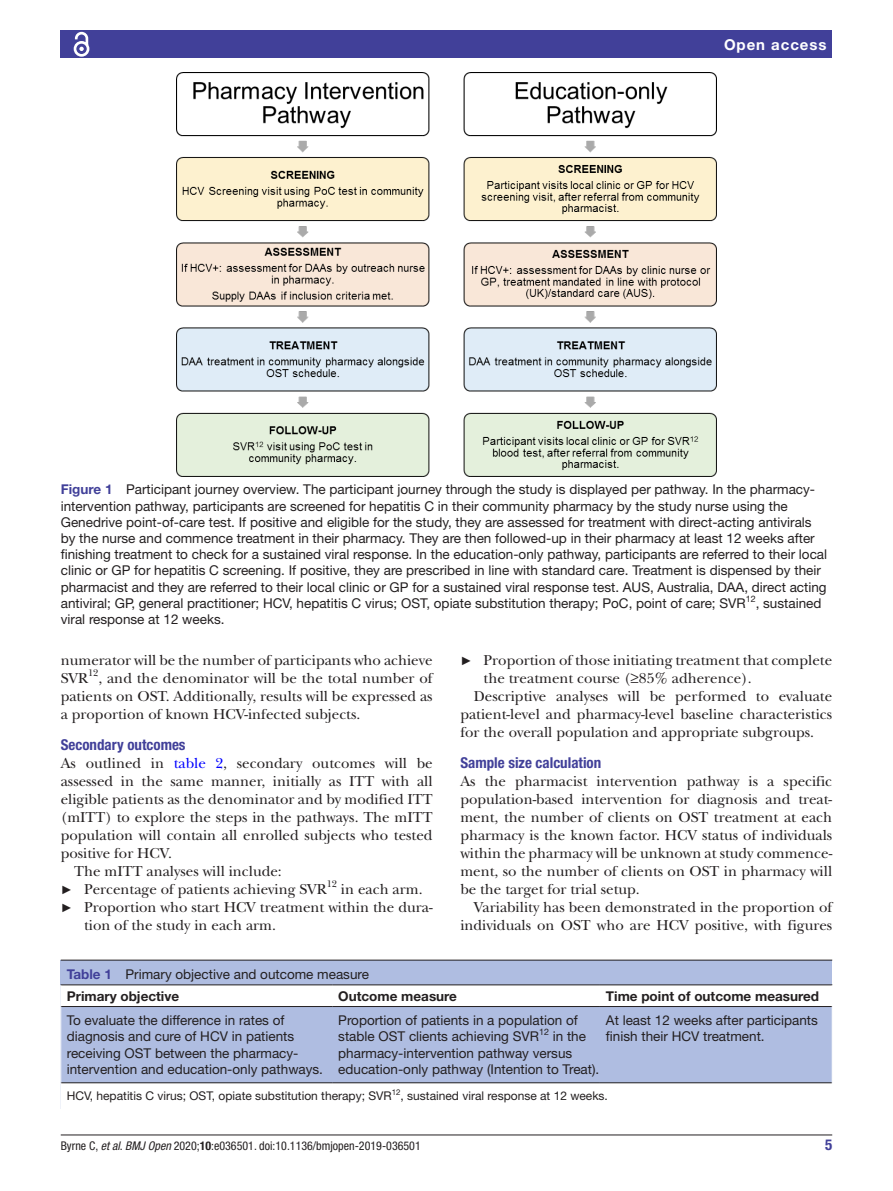
<style>
.page{position:relative;width:893px;height:1191px;background:#fff}
.page>*{position:absolute;margin:0;border:0;box-sizing:border-box;transform-origin:0 0}
.t1{font:15px/18px "New Baskerville";color:#231f20;text-align:justify}
.t2{font:700 condensed 15px "Helvetica Neue LT Std";color:#414099}
.t3{font:700 15px "Helvetica Neue LT Std";letter-spacing:.065em;color:#fff}
.t4{font:13.5px/16.2px "Helvetica Neue LT Std";color:#231f20}
.t5{font:700 13.5px "Helvetica Neue LT Std";color:#231f20}
.t6{font:12px "Helvetica Neue LT Std";color:#231f20}
.t7{font:condensed 12px "Helvetica Neue LT Std";color:#231f20}
.t8{font:9.9px "New Baskerville";color:#231f20}
.s1{font-weight:700;color:#414099}
.s2{color:#00f}
.s3{font-family:"Arial";font-size:12px}
.s4{font-weight:700}
.s5{font-style:italic}
</style>
<div class="page">
<hr style="left:61px;top:1134px;width:771px;height:1px;background:#231f20">
<div style="left:61px;top:31px;width:771px;height:27px;background:#414099"></div>
<svg style="left:73px;top:31px;width:17px;height:26px"></svg>
<img style="left:176px;top:73px;width:540px;height:403px">
<div style="left:61px;top:960px;width:771px;height:149px;background:#afbde1"></div>
<hr style="left:61px;top:959px;width:771px;height:1px;background:#231f20">
<div style="left:61px;top:985px;width:771px;height:124px;background:#fff"></div>
<svg style="left:61px;top:1007px;width:771px;height:75px"></svg>
<hr style="left:61px;top:984px;width:271px;height:1px;background:#231f20">
<hr style="left:61px;top:1006px;width:271px;height:1px;background:#231f20">
<hr style="left:332px;top:984px;width:268px;height:1px;background:#231f20">
<hr style="left:332px;top:1006px;width:268px;height:1px;background:#231f20">
<hr style="left:600px;top:984px;width:232px;height:1px;background:#231f20">
<hr style="left:600px;top:1006px;width:232px;height:1px;background:#231f20">
<hr style="left:332px;top:1082px;width:268px;height:1px;background:#231f20">
<hr style="left:600px;top:1082px;width:232px;height:1px;background:#231f20">
<hr style="left:61px;top:1082px;width:271px;height:1px;background:#231f20">
<svg style="left:60px;top:985px;width:1px;height:21px"></svg>
<svg style="left:60px;top:1082px;width:1px;height:27px"></svg>
<hr style="left:67px;top:1099px;width:765px;height:2px;background:#fff">
<p class="t3" style="left:724px;top:35px;width:104px">Open access</p>
<p class="t4" style="left:61px;top:481px;width:768px"><span class="s1">Figure 1</span> Participant journey overview. The participant journey through the study is displayed per pathway. In the pharmacy&shy;intervention pathway, participants are screened for hepatitis C in their community pharmacy by the study nurse using the Genedrive point-of-care test. If positive and eligible for the study, they are assessed for treatment with direct-acting antivirals by the nurse and commence treatment in their pharmacy. They are then followed-up in their pharmacy at least 12 weeks after finishing treatment to check for a sustained viral response. In the education-only pathway, participants are referred to their local clinic or GP for hepatitis C screening. If positive, they are prescribed in line with standard care. Treatment is dispensed by their pharmacist and they are referred to their local clinic or GP for a sustained viral response test. AUS, Australia, DAA, direct acting antiviral; GP, general practitioner; HCV, hepatitis C virus; OST, opiate substitution therapy; PoC, point of care; SVR<sup>12</sup>, sustained viral response at 12 weeks.</p>
<p class="t1" style="left:61px;top:651px;width:373px">numerator will be the number of participants who achieve<br>SVR</p>
<p class="t8" style="left:88px;top:667px;width:12px">12</p>
<p class="t1" style="left:61px;top:669px;width:373px;text-indent:38px">, and the denominator will be the total number of patients on OST. Additionally, results will be expressed as a proportion of known HCV-infected subjects.</p>
<p class="t2" style="left:61px;top:735px;width:126px">Secondary outcomes</p>
<p class="t1" style="left:61px;top:754px;width:373px">As outlined in <span class="s2">table 2</span>, secondary outcomes will be</p>
<p class="t1" style="left:61px;top:772px;width:373px">assessed in the same manner, initially as ITT with all</p>
<p class="t1" style="left:61px;top:790px;width:373px">eligible patients as the denominator and by modified ITT</p>
<p class="t1" style="left:61px;top:808px;width:373px">(mITT) to explore the steps in the pathways. The mITT</p>
<p class="t1" style="left:61px;top:826px;width:373px">population will contain all enrolled subjects who tested</p>
<p class="t1" style="left:61px;top:844px;width:113px">positive for HCV.</p>
<p class="t1" style="left:74px;top:862px;width:209px">The mITT analyses will include:</p>
<p class="t1" style="left:61px;top:880px;width:267px"><span class="s3">►</span> Percentage of patients achieving SVR</p>
<p class="t8" style="left:327px;top:878px;width:12px">12</p>
<p class="t1" style="left:341px;top:880px;width:83px">in each arm.</p>
<p class="t1" style="left:61px;top:898px;width:373px"><span class="s3">►</span> Proportion who start HCV treatment within the dura-</p>
<p class="t1" style="left:84px;top:916px;width:193px">tion of the study in each arm.</p>
<p class="t1" style="left:460px;top:651px;width:373px"><span class="s3">►</span> Proportion of those initiating treatment that complete</p>
<p class="t1" style="left:484px;top:669px;width:270px">the treatment course (≥85% adherence).</p>
<p class="t1" style="left:474px;top:687px;width:360px">Descriptive analyses will be performed to evaluate</p>
<p class="t1" style="left:460px;top:705px;width:373px">patient-level and pharmacy-level baseline characteristics</p>
<p class="t1" style="left:460px;top:723px;width:355px">for the overall population and appropriate subgroups.</p>
<p class="t2" style="left:460px;top:753px;width:142px">Sample size calculation</p>
<p class="t1" style="left:460px;top:772px;width:373px">As the pharmacist intervention pathway is a specific population-based intervention for diagnosis and treat&shy;ment, the number of clients on OST treatment at each pharmacy is the known factor. HCV status of individuals within the pharmacy will be unknown at study commence&shy;ment, so the number of clients on OST in pharmacy will be the target for trial setup.</p>
<p class="t1" style="left:460px;top:898px;width:373px;text-align:right">Variability has been demonstrated in the proportion of individuals on OST who are HCV positive, with figures</p>
<p class="t4" style="left:67px;top:962px;width:304px;line-height:22px"><span class="s1">Table 1</span> Primary objective and outcome measure<br><span class="s4">Primary objective</span></p>
<p class="t5" style="left:338px;top:987px;width:120px">Outcome measure</p>
<p class="t5" style="left:606px;top:987px;width:215px">Time point of outcome measured</p>
<p class="t4" style="left:67px;top:1012px;width:258px">To evaluate the difference in rates of diagnosis and cure of HCV in patients receiving OST between the pharmacy&shy;intervention and education-only pathways.</p>
<p class="t4" style="left:338px;top:1012px;width:263px">Proportion of patients in a population of stable OST clients achieving SVR<sup>12</sup> in the pharmacy-intervention pathway versus education-only pathway (Intention to Treat).</p>
<p class="t4" style="left:606px;top:1012px;width:214px">At least 12 weeks after participants finish their HCV treatment.</p>
<p class="t6" style="left:67px;top:1089px;width:543px">HCV, hepatitis C virus; OST, opiate substitution therapy; SVR<sup>12</sup>, sustained viral response at 12 weeks.</p>
<p class="t7" style="left:61px;top:1138px;width:362px">Byrne C, <span class="s5">et al</span>. <span class="s5">BMJ Open</span> 2020;<span class="s4">10</span>:e036501. doi:10.1136/bmjopen-2019-036501</p>
<p class="t2" style="left:825px;top:1135px;width:9px">5</p>
</div>
